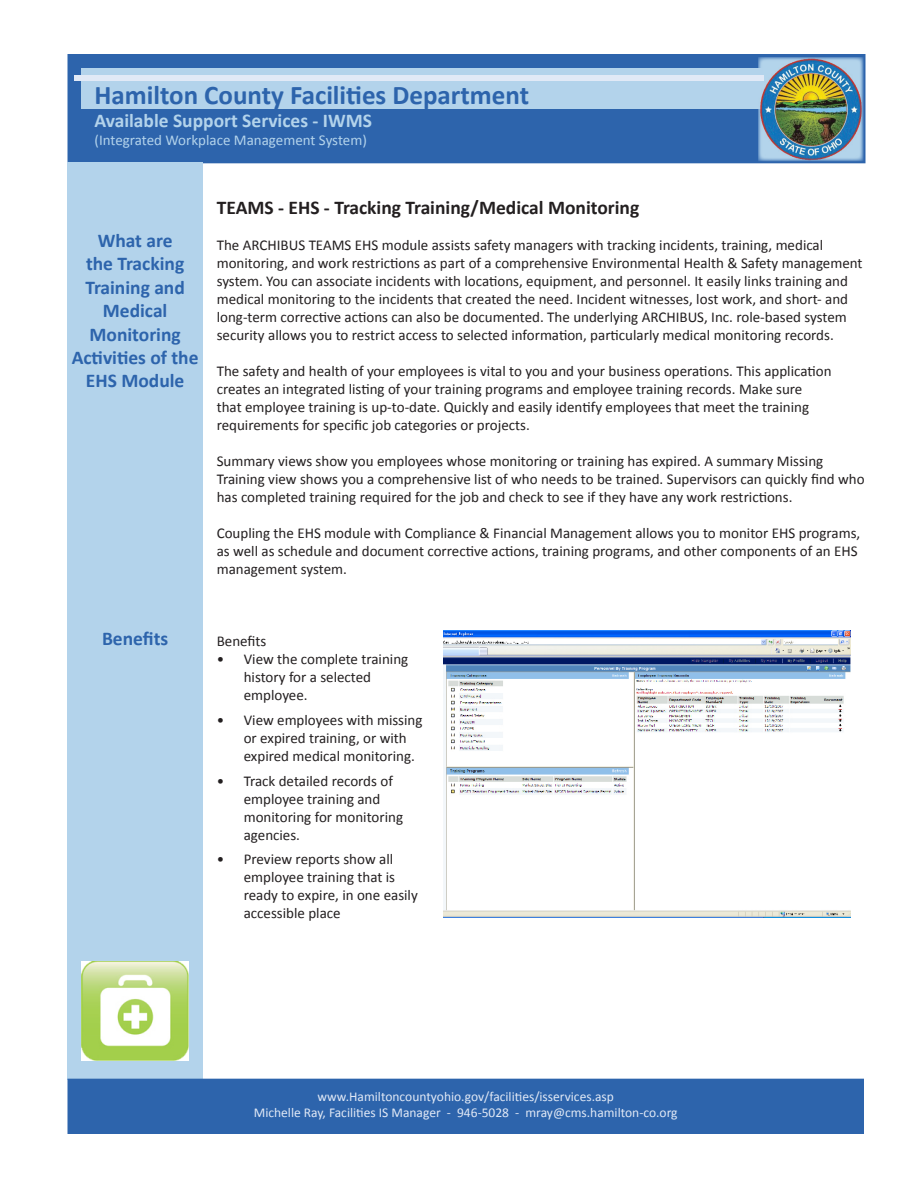
<style>
.page{position:relative;width:918px;height:1188px;background:#fff}
.page>*{position:absolute;margin:0;border:0;box-sizing:border-box;transform-origin:0 0}
.t1{font:700 27px "Calibri";color:#2d64ac}
.t2{font:700 19.5px/23.4px "Calibri";color:#2d64ac;text-align:center}
.t3{font:700 19.5px "Calibri";color:#231f20}
.t4{font:700 19.5px "Calibri";color:#b3d3eb}
.t5{font:15px/18px "Calibri";color:#231f20}
.t6{font:15px "Calibri";color:#b3d3eb}
.t7{font:13.5px/16.2px "Calibri";color:#e1e9f6;text-align:center}
</style>
<div class="page">
<div style="left:68px;top:54px;width:798px;height:109px;background:#2d64ac"></div>
<div style="left:81px;top:68px;width:717px;height:41px;background:#b3d3eb"></div>
<div style="left:67px;top:163px;width:136px;height:917px;background:#b3d3eb"></div>
<img style="left:758px;top:57px;width:105px;height:104px">
<div style="left:74px;top:75px;width:690px;height:6px;background:#e1e9f6"></div>
<div style="left:68px;top:1079px;width:796px;height:55px;background:#2d64ac"></div>
<img style="left:81px;top:962px;width:108px;height:99px">
<img style="left:443px;top:630px;width:407px;height:288px">
<h1 class="t1" style="left:94px;top:78px;width:436px">Hamilton County Facilities Department</h1>
<h2 class="t4" style="left:94px;top:109px;width:279px">Available Support Services - IWMS</h2>
<p class="t6" style="left:94px;top:131px;width:274px">(Integrated Workplace Management System)</p>
<p class="t2" style="left:72px;top:228px;width:128px">What are<br>the Tracking<br>Training and<br>Medical<br>Monitoring<br>Activities of the<br>EHS Module</p>
<p class="t3" style="left:217px;top:196px;width:424px">TEAMS - EHS - Tracking Training/Medical Monitoring</p>
<p class="t5" style="left:217px;top:235px;width:647px">The ARCHIBUS TEAMS EHS module assists safety managers with tracking incidents, training, medical monitoring, and work restrictions as part of a comprehensive Environmental Health &amp; Safety management system. You can associate incidents with locations, equipment, and personnel. It easily links training and medical monitoring to the incidents that created the need. Incident witnesses, lost work, and short- and long-term corrective actions can also be documented. The underlying ARCHIBUS, Inc. role-based system security allows you to restrict access to selected information, particularly medical monitoring records.</p>
<p class="t5" style="left:217px;top:361px;width:616px">The safety and health of your employees is vital to you and your business operations. This application creates an integrated listing of your training programs and employee training records. Make sure<br>that employee training is up-to-date. Quickly and easily identify employees that meet the training requirements for specific job categories or projects.</p>
<p class="t5" style="left:217px;top:451px;width:649px">Summary views show you employees whose monitoring or training has expired. A summary Missing<br>Training view shows you a comprehensive list of who needs to be trained. Supervisors can quickly find who has completed training required for the job and check to see if they have any work restrictions.</p>
<p class="t5" style="left:217px;top:523px;width:645px">Coupling the EHS module with Compliance &amp; Financial Management allows you to monitor EHS programs, as well as schedule and document corrective actions, training programs, and other components of an EHS management system.</p>
<p class="t2" style="left:102px;top:626px;width:68px">Benefits</p>
<p class="t5" style="left:217px;top:631px;width:51px">Benefits</p>
<p class="t5" style="left:244px;top:649px;width:166px;text-indent:-27px">• View the complete training history for a selected employee.</p>
<p class="t5" style="left:244px;top:710px;width:180px;text-indent:-27px">• View employees with missing or expired training, or with expired medical monitoring.</p>
<p class="t5" style="left:244px;top:771px;width:161px;text-indent:-27px">• Track detailed records of employee training and monitoring for monitoring agencies.</p>
<p class="t5" style="left:244px;top:850px;width:176px;text-indent:-27px">• Preview reports show all employee training that is ready to expire, in one easily accessible place</p>
<p class="t7" style="left:254px;top:1088px;width:425px">www.Hamiltoncountyohio.gov/facilities/isservices.asp<br>Michelle Ray, Facilities IS Manager - 946-5028 - mray@cms.hamilton-co.org</p>
</div>
